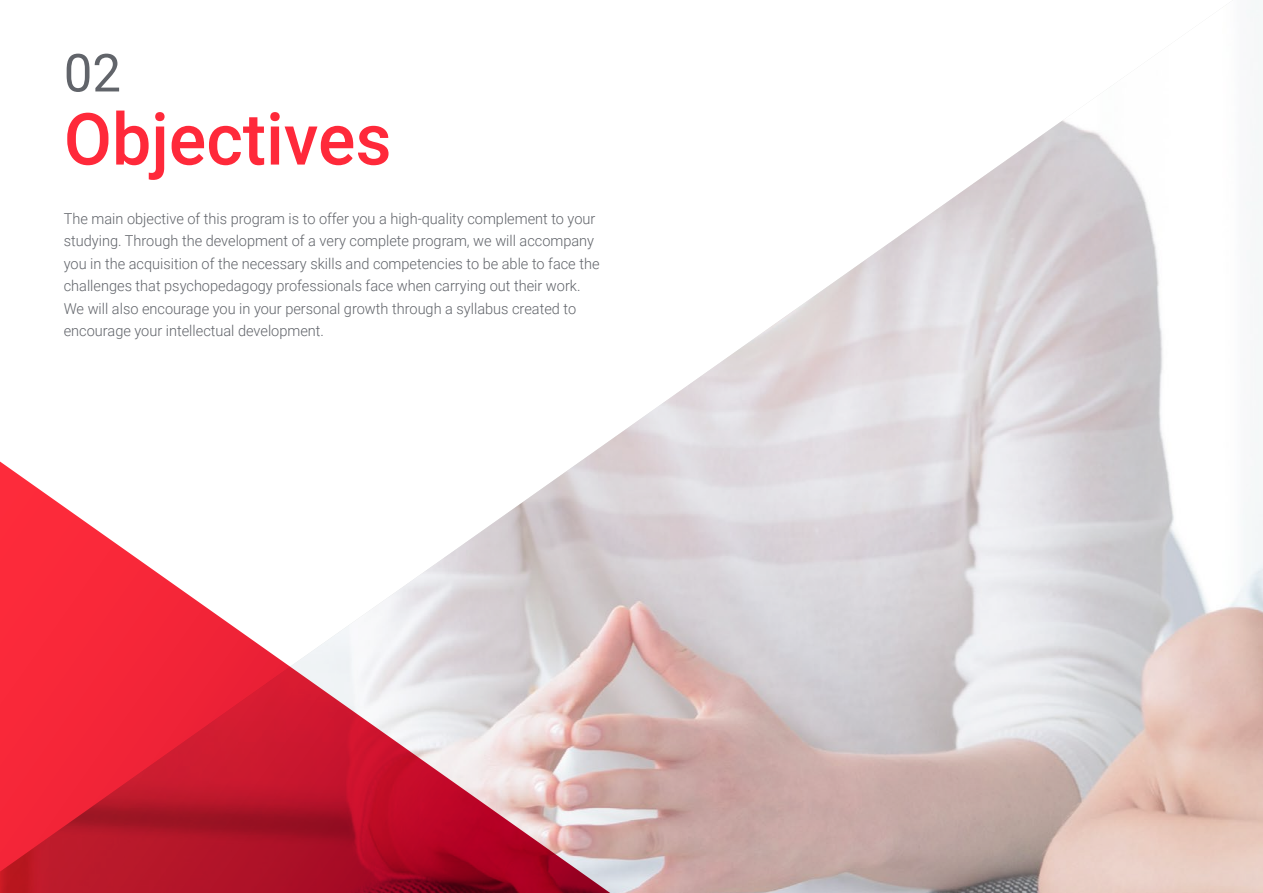
<style>
.page{position:relative;width:1263px;height:893px;background:#fff}
.page>*{position:absolute;margin:0;border:0;box-sizing:border-box;transform-origin:0 0}
.t1{font:500 72px "Roboto";color:#ff293a}
.t2{font:52.5px "Roboto";color:#61646a}
.t3{font:300 15px/22.5px "Roboto";color:#61646a}
</style>
<div class="page">
<img style="left:602px;top:0;width:661px;height:893px">
<svg style="left:0;top:446px;width:640px;height:447px"></svg>
<h2 class="t2" style="left:64px;top:36px;width:59px">02</h2>
<h1 class="t1" style="left:64px;top:89px;width:329px">Objectives</h1>
<p class="t3" style="left:64px;top:207px;width:537px">The main objective of this program is to offer you a high-quality complement to your studying. Through the development of a very complete program, we will accompany you in the acquisition of the necessary skills and competencies to be able to face the challenges that psychopedagogy professionals face when carrying out their work.<br>We will also encourage you in your personal growth through a syllabus created to encourage your intellectual development.</p>
</div>
